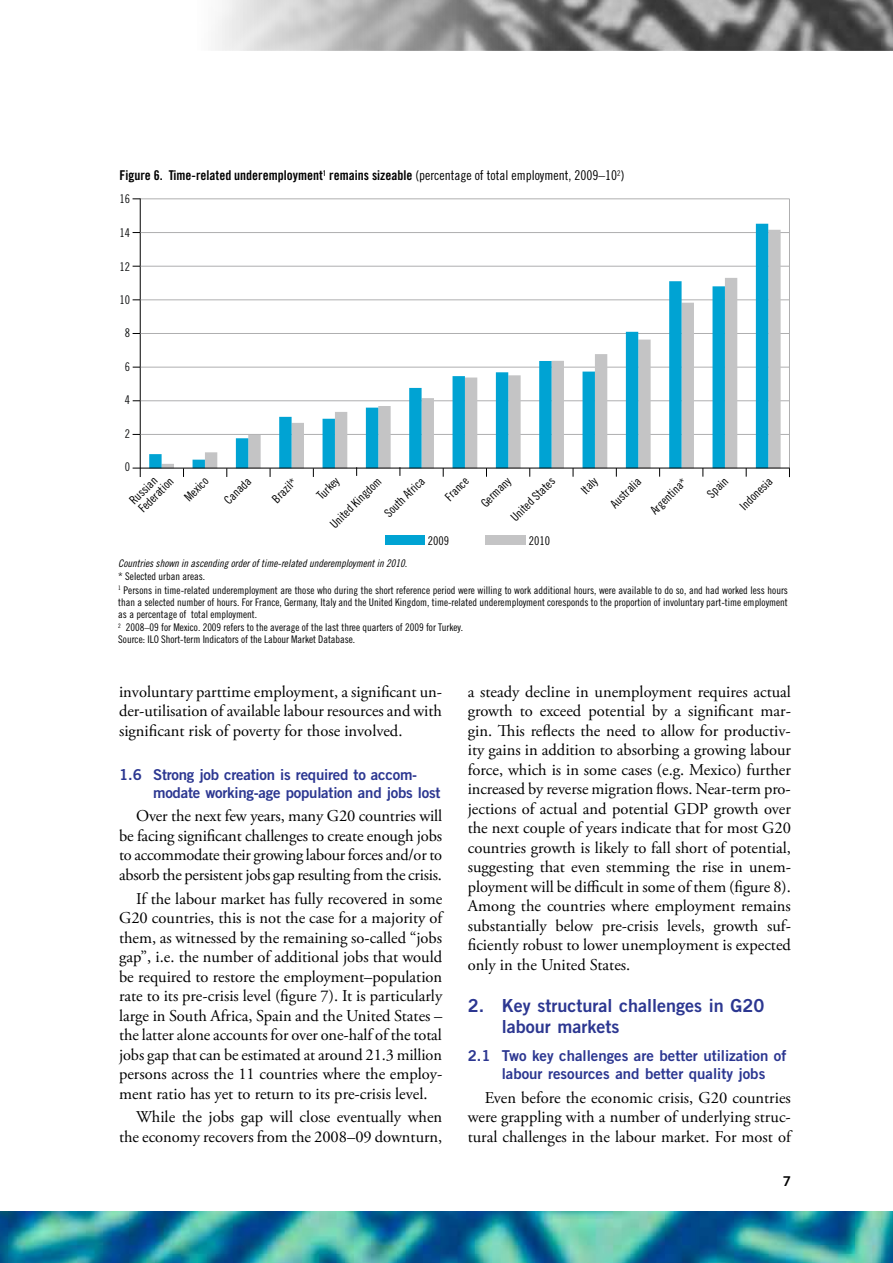
<style>
.page{position:relative;width:893px;height:1263px;background:#fff}
.page>*{position:absolute;margin:0;border:0;box-sizing:border-box;transform-origin:0 0}
.t1{font:18px/21px "Trade Gothic LT Std Bd 2";color:#2c3791}
.t2{font:16.5px/19.5px "Adobe Garamond Pro";color:#000;text-align:justify}
.t3{font:15px/18px "Trade Gothic LT Std Bd 2";color:#2c3791}
.t4{font:13.5px "Trade Gothic LT Std Bd Cn 20";color:#000}
.t5{font:13.5px "Trade Gothic LT Std Bd 2";color:#000}
.t6{font:12px "Trade Gothic LT Std Cn 18";color:#000}
.t7{font:12px "Trade Gothic LT Std Cn 18";color:#101112}
.t8{font:10.5px/12px "Trade Gothic LT Std Cn 18";color:#000}
.t9{font:10.5px "Trade Gothic LT Std Cn 18 Obl";color:#000}
.s1{font-family:"Trade Gothic LT Std Cn 18"}
</style>
<div class="page">
<img style="left:215px;top:0;width:678px;height:51px">
<img style="left:0;top:1212px;width:893px;height:51px">
<hr style="left:789px;top:199px;width:1px;height:269px;background:#afafb0">
<hr style="left:140px;top:199px;width:1px;height:278px;background:#000">
<hr style="left:141px;top:199px;width:648px;height:1px;background:#afafb0">
<hr style="left:140px;top:266px;width:650px;height:1px;background:#afafb0">
<hr style="left:140px;top:333px;width:649px;height:1px;background:#afafb0">
<hr style="left:141px;top:400px;width:649px;height:1px;background:#afafb0">
<hr style="left:140px;top:232px;width:650px;height:1px;background:#afafb0">
<hr style="left:140px;top:300px;width:650px;height:1px;background:#afafb0">
<hr style="left:141px;top:367px;width:649px;height:1px;background:#afafb0">
<hr style="left:140px;top:434px;width:649px;height:1px;background:#afafb0">
<svg style="left:768px;top:230px;width:13px;height:238px;background:#c2c5c7"></svg>
<svg style="left:149px;top:224px;width:619px;height:244px"></svg>
<div style="left:385px;top:535px;width:40px;height:9px;background:#00a3d3"></div>
<div style="left:486px;top:535px;width:40px;height:9px;background:#c4c4c5"></div>
<hr style="left:133px;top:468px;width:657px;height:1px;background:#000">
<p class="t4" style="left:119px;top:167px;width:506px">Figure 6. Time-related underemployment<sup>1</sup> remains sizeable <span class="s1">(percentage of total employment, 2009–10</span><sup>2</sup><span class="s1">)</span></p>
<p class="t7" style="left:119px;top:192px;width:12px">16</p>
<p class="t7" style="left:119px;top:226px;width:12px">14</p>
<p class="t7" style="left:119px;top:259px;width:12px">12</p>
<p class="t7" style="left:119px;top:293px;width:12px">10</p>
<p class="t7" style="left:125px;top:326px;width:7px">8</p>
<p class="t7" style="left:125px;top:359px;width:7px">6</p>
<p class="t7" style="left:125px;top:393px;width:7px">4</p>
<p class="t7" style="left:125px;top:426px;width:7px">2</p>
<p class="t7" style="left:125px;top:460px;width:7px">0</p>
<p class="t6" style="left:126px;top:497px;width:35px;rotate:-45deg">Russian</p>
<p class="t6" style="left:221px;top:497px;width:34px;rotate:-45deg">Canada</p>
<p class="t6" style="left:269px;top:495px;width:31px;rotate:-45deg">Brazil*</p>
<p class="t6" style="left:381px;top:510px;width:53px;rotate:-45deg">South Africa</p>
<p class="t6" style="left:442px;top:494px;width:29px;rotate:-45deg">France</p>
<p class="t6" style="left:647px;top:507px;width:47px;rotate:-45deg">Argentina*</p>
<p class="t6" style="left:704px;top:491px;width:25px;rotate:-45deg">Spain</p>
<p class="t6" style="left:737px;top:503px;width:42px;rotate:-45deg">Indonesia</p>
<p class="t6" style="left:578px;top:487px;width:19px;rotate:-45deg">Italy</p>
<p class="t6" style="left:135px;top:505px;width:45px;rotate:-45deg">Federation</p>
<p class="t6" style="left:478px;top:500px;width:38px;rotate:-45deg">Germany</p>
<p class="t6" style="left:314px;top:492px;width:28px;rotate:-45deg">Turkey</p>
<p class="t6" style="left:182px;top:494px;width:29px;rotate:-45deg">Mexico</p>
<p class="t6" style="left:508px;top:514px;width:58px;rotate:-45deg">United States</p>
<p class="t6" style="left:327px;top:521px;width:68px;rotate:-45deg">United Kingdom</p>
<p class="t6" style="left:607px;top:501px;width:39px;rotate:-45deg">Australia</p>
<p class="t6" style="left:428px;top:533px;width:23px">2009</p>
<p class="t6" style="left:529px;top:533px;width:23px">2010</p>
<p class="t9" style="left:118px;top:557px;width:290px">Countries shown in ascending order of time-related underemployment in 2010.</p>
<p class="t8" style="left:118px;top:570px;width:671px;line-height:13.5px">* Selected urban areas.<br><sup>1</sup> Persons in time-related underemployment are those who during the short reference period were willing to work additional hours, were available to do so, and had worked less hours</p>
<p class="t8" style="left:118px;top:596px;width:671px">than a selected number of hours. For France, Germany, Italy and the United Kingdom, time-related underemployment coresponds to the proportion of involuntary part-time employment as a percentage of total employment.</p>
<p class="t8" style="left:118px;top:621px;width:346px"><sup>2</sup> 2008–09 for Mexico. 2009 refers to the average of the last three quarters of 2009 for Turkey.<br>Source: ILO Short-term Indicators of the Labour Market Database.</p>
<p class="t2" style="left:119px;top:682px;width:325px">involuntary parttime employment, a significant un&shy;der-utilisation of available labour resources and with significant risk of poverty for those involved.</p>
<p class="t3" style="left:153px;top:765px;width:289px;text-indent:-34px">1.6 Strong job creation is required to accom&shy;modate working-age population and jobs lost</p>
<p class="t2" style="left:119px;top:807px;width:325px;text-indent:17px">Over the next few years, many G20 countries will be facing significant challenges to create enough jobs to accommodate their growing labour forces and/or to absorb the persistent jobs gap resulting from the crisis.</p>
<p class="t2" style="left:119px;top:889px;width:325px;text-indent:17px">If the labour market has fully recovered in some G20 countries, this is not the case for a majority of them, as witnessed by the remaining so-called “jobs gap”, i.e. the number of additional jobs that would be required to restore the employment–population rate to its pre-crisis level (figure 7). It is particularly large in South Africa, Spain and the United States – the latter alone accounts for over one-half of the total jobs gap that can be estimated at around 21.3 million persons across the 11 countries where the employ&shy;ment ratio has yet to return to its pre-crisis level.</p>
<p class="t2" style="left:119px;top:1108px;width:325px;text-align:right">While the jobs gap will close eventually when the economy recovers from the 2008–09 downturn,</p>
<p class="t2" style="left:468px;top:682px;width:325px">a steady decline in unemployment requires actual growth to exceed potential by a significant mar&shy;gin. This reflects the need to allow for productiv&shy;ity gains in addition to absorbing a growing labour force, which is in some cases (e.g. Mexico) further increased by reverse migration flows. Near-term pro&shy;jections of actual and potential GDP growth over the next couple of years indicate that for most G20 countries growth is likely to fall short of potential, suggesting that even stemming the rise in unem&shy;ployment will be difficult in some of them (figure 8).<br>Among the countries where employment remains substantially below pre-crisis levels, growth suf&shy;ficiently robust to lower unemployment is expected only in the United States.</p>
<p class="t1" style="left:502px;top:995px;width:264px;text-indent:-34px">2. Key structural challenges in G20 labour markets</p>
<p class="t3" style="left:502px;top:1046px;width:286px;text-indent:-34px">2.1 Two key challenges are better utilization of labour resources and better quality jobs</p>
<p class="t2" style="left:468px;top:1088px;width:325px;text-indent:17px">Even before the economic crisis, G20 countries were grappling with a number of underlying struc&shy;tural challenges in the labour market. For most of</p>
<p class="t5" style="left:783px;top:1173px;width:10px">7</p>
</div>
